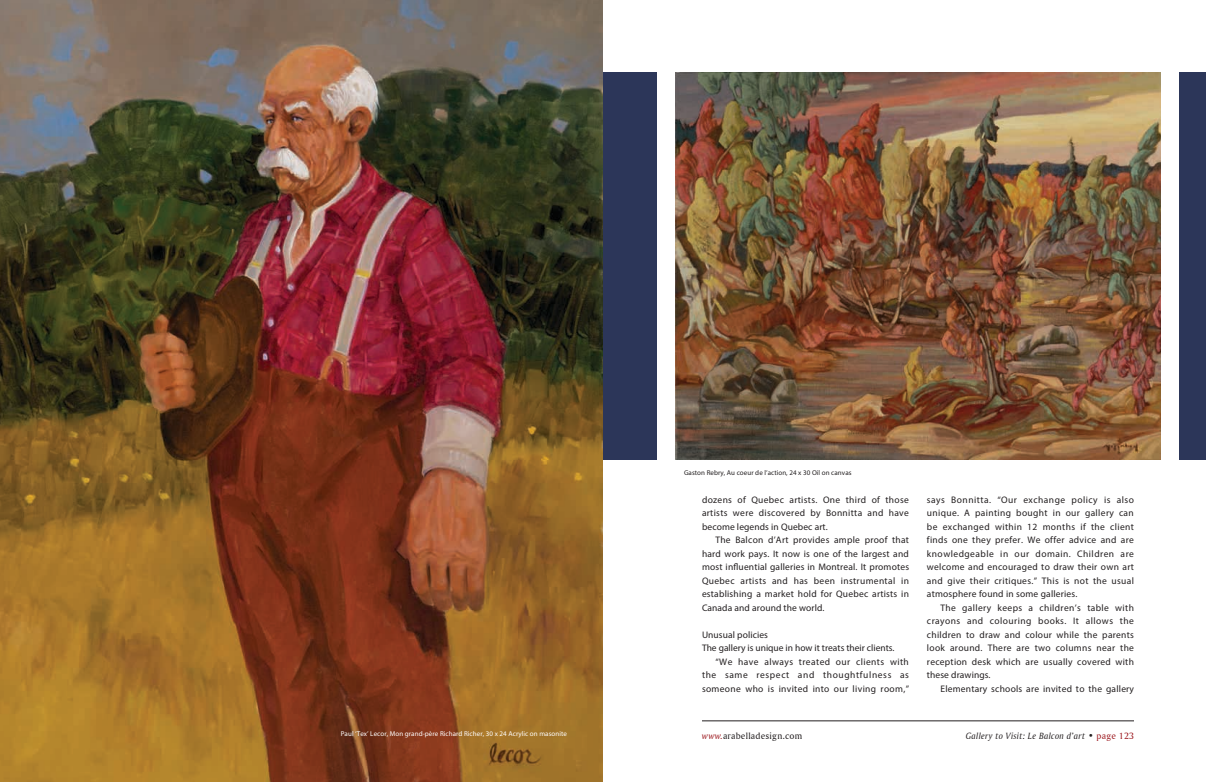
<style>
.page{position:relative;width:1206px;height:782px;background:#fff}
.page>*{position:absolute;margin:0;border:0;box-sizing:border-box;transform-origin:0 0}
.t1{font:9.5px/13.5px "Myriad Pro";letter-spacing:.025em;color:#231f20;text-align:justify}
.t2{font:9.5px "Myriad Pro";color:#231f20}
.t3{font:9.5px "Amerigo BT Italic A";letter-spacing:.025em;color:#231f20}
.t4{font:9.5px "Myriad Pro";letter-spacing:.045em;color:#231f20}
.t5{font:9.5px "Myriad Pro";letter-spacing:.065em;color:#231f20}
.t6{font:9.5px "Amerigo BT Roman A";letter-spacing:.025em;color:#231f20}
.t7{font:7px "Myriad Pro";letter-spacing:.01em;color:#fff}
.t8{font:7px "Myriad Pro";letter-spacing:.01em;color:#231f20}
.s1{font-family:"Amerigo BT Italic A";color:#9e1c22}
.s2{font-family:"Amerigo BT Roman A"}
.s3{font-family:"Amerigo BT Roman A";color:#9e1c22}
</style>
<div class="page">
<div style="left:1179px;top:72px;width:27px;height:387px;background:#2c3659"></div>
<div style="left:603px;top:72px;width:54px;height:387px;background:#2c3659"></div>
<img style="left:675px;top:72px;width:486px;height:387px">
<hr style="left:702px;top:720px;width:432px;height:1px;background:#231f20">
<img style="left:0;top:0;width:603px;height:781px">
<p class="t7" style="left:341px;top:729px;width:228px">Paul ‘Tex’ Lecor, Mon grand-père Richard Richer, 30 x 24 Acrylic on masonite</p>
<p class="t8" style="left:684px;top:468px;width:169px">Gaston Rebry, Au coeur de l’action, 24 x 30 Oil on canvas</p>
<p class="t1" style="left:702px;top:492px;width:208px">dozens of Quebec artists. One third of those artists were discovered by Bonnitta and have become legends in Quebec art.</p>
<p class="t1" style="left:702px;top:533px;width:209px;text-indent:13px">The Balcon d’Art provides ample proof that hard work pays. It now is one of the largest and most influential galleries in Montreal. It promotes Quebec artists and has been instrumental in establishing a market hold for Quebec artists in Canada and around the world.</p>
<p class="t1" style="left:702px;top:627px;width:67px">Unusual policies</p>
<p class="t2" style="left:702px;top:642px;width:194px">The gallery is unique in how it treats their clients.</p>
<p class="t4" style="left:715px;top:655px;width:195px">“We have always treated our clients with</p>
<p class="t5" style="left:702px;top:669px;width:209px">the same respect and thoughtfulness as</p>
<p class="t1" style="left:702px;top:681px;width:209px">someone who is invited into our living room,”</p>
<p class="t1" style="left:927px;top:492px;width:209px">says Bonnitta. “Our exchange policy is also unique. A painting bought in our gallery can be exchanged within 12 months if the client finds one they prefer. We offer advice and are knowledgeable in our domain. Children are welcome and encouraged to draw their own art and give their critiques.” This is not the usual atmosphere found in some galleries.</p>
<p class="t1" style="left:927px;top:600px;width:209px;text-indent:13px">The gallery keeps a children’s table with crayons and colouring books. It allows the children to draw and colour while the parents look around. There are two columns near the reception desk which are usually covered with these drawings.</p>
<p class="t1" style="left:940px;top:681px;width:195px">Elementary schools are invited to the gallery</p>
<p class="t6" style="left:702px;top:729px;width:102px"><span class="s1">www.</span>arabelladesign.com</p>
<p class="t3" style="left:966px;top:729px;width:170px">Gallery to Visit: Le Balcon d’art <span class="s2">•</span> <span class="s3">page 123</span></p>
</div>
